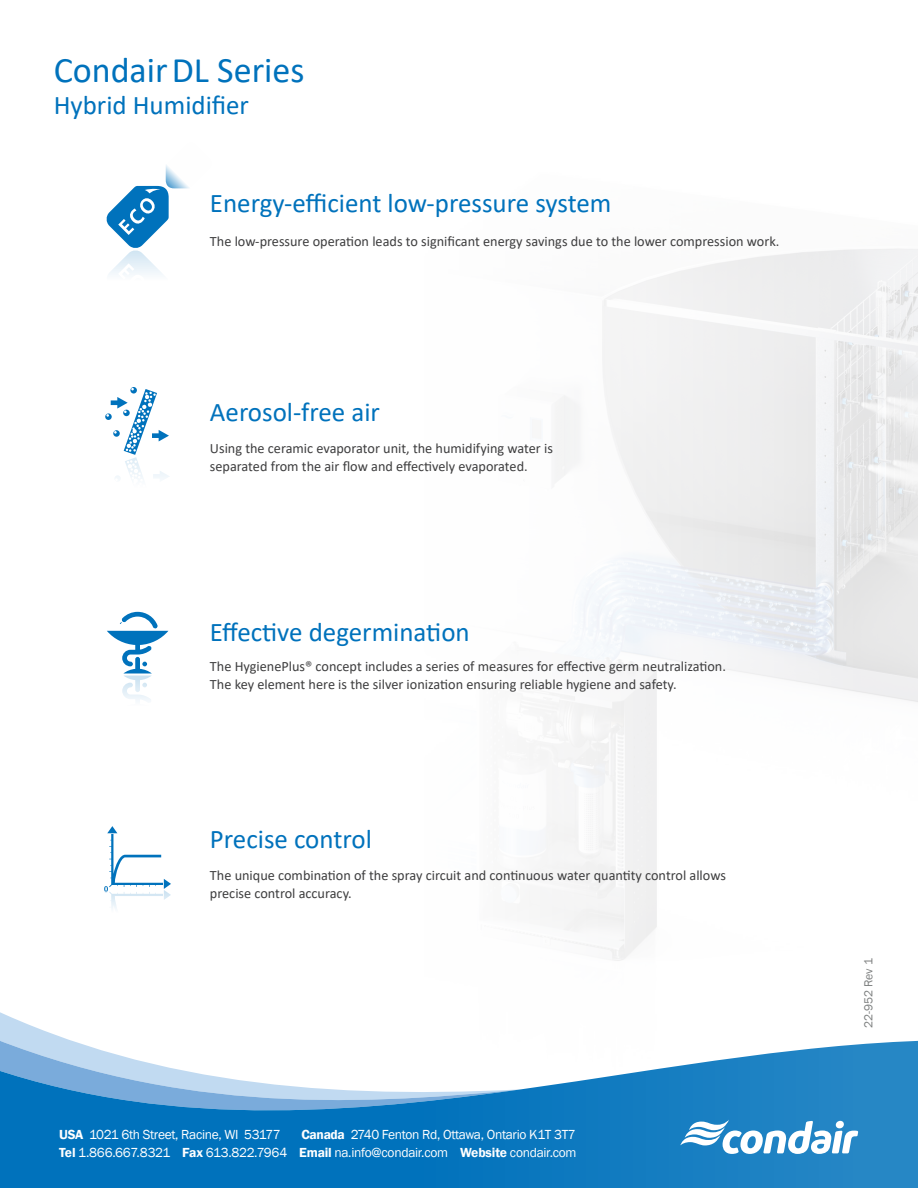
<style>
.page{position:relative;width:918px;height:1188px;background:#fff}
.page>*{position:absolute;margin:0;border:0;box-sizing:border-box;transform-origin:0 0}
.t1{font:36px "Calibri";color:#0072bc}
.t2{font:27px "Calibri";color:#0072bc}
.t3{font:14.25px/18px "Calibri";color:#3e3e3f}
.t4{font:13.5px/18px "Franklin Gothic";letter-spacing:-.025em;color:#fff;text-align:right}
.t5{font:12px "Franklin Gothic";letter-spacing:-.01em;color:#666969}
.s1{font-weight:600}
</style>
<div class="page">
<img style="left:0;top:249px;width:918px;height:939px">
<svg style="left:104px;top:826px;width:67px;height:127px"></svg>
<svg style="left:105px;top:387px;width:65px;height:138px"></svg>
<svg style="left:107px;top:612px;width:61px;height:125px"></svg>
<svg style="left:106px;top:165px;width:107px;height:147px"></svg>
<h1 class="t1" style="left:54px;top:45px;width:252px">CondairDL Series</h1>
<h2 class="t2" style="left:54px;top:87px;width:197px">Hybrid Humidifier</h2>
<h2 class="t2" style="left:210px;top:185px;width:403px">Energy-efficient low-pressure system</h2>
<p class="t3" style="left:210px;top:232px;width:571px">The low-pressure operation leads to significant energy savings due to the lower compression work.</p>
<h2 class="t2" style="left:210px;top:393px;width:172px">Aerosol-free air</h2>
<p class="t3" style="left:210px;top:439px;width:345px">Using the ceramic evaporator unit, the humidifying water is separated from the air flow and effectively evaporated.</p>
<h2 class="t2" style="left:210px;top:613px;width:261px">Effective degermination</h2>
<p class="t3" style="left:210px;top:657px;width:518px">The HygienePlus® concept includes a series of measures for effective germ neutralization.<br>The key element here is the silver ionization ensuring reliable hygiene and safety.</p>
<h2 class="t2" style="left:210px;top:820px;width:163px">Precise control</h2>
<p class="t3" style="left:210px;top:866px;width:518px">The unique combination of the spray circuit and continuous water quantity control allows precise control accuracy.</p>
<p class="t4" style="left:59px;top:1126px;width:519px"><span class="s1">Canada</span> 2740 Fenton Rd, Ottawa, Ontario K1T 3T7<br><span class="s1">Tel</span> 1.866.667.8321 <span class="s1">Fax</span> 613.822.7964 <span class="s1">Email</span> na.info@condair.com <span class="s1">Website</span> condair.com</p>
<p class="t4" style="left:59px;top:1126px;width:223px"><span class="s1">USA</span> 1021 6th Street, Racine, WI 53177</p>
<p class="t5" style="left:861px;top:1028px;width:71px;rotate:-90deg">22-952 Rev 1</p>
</div>
